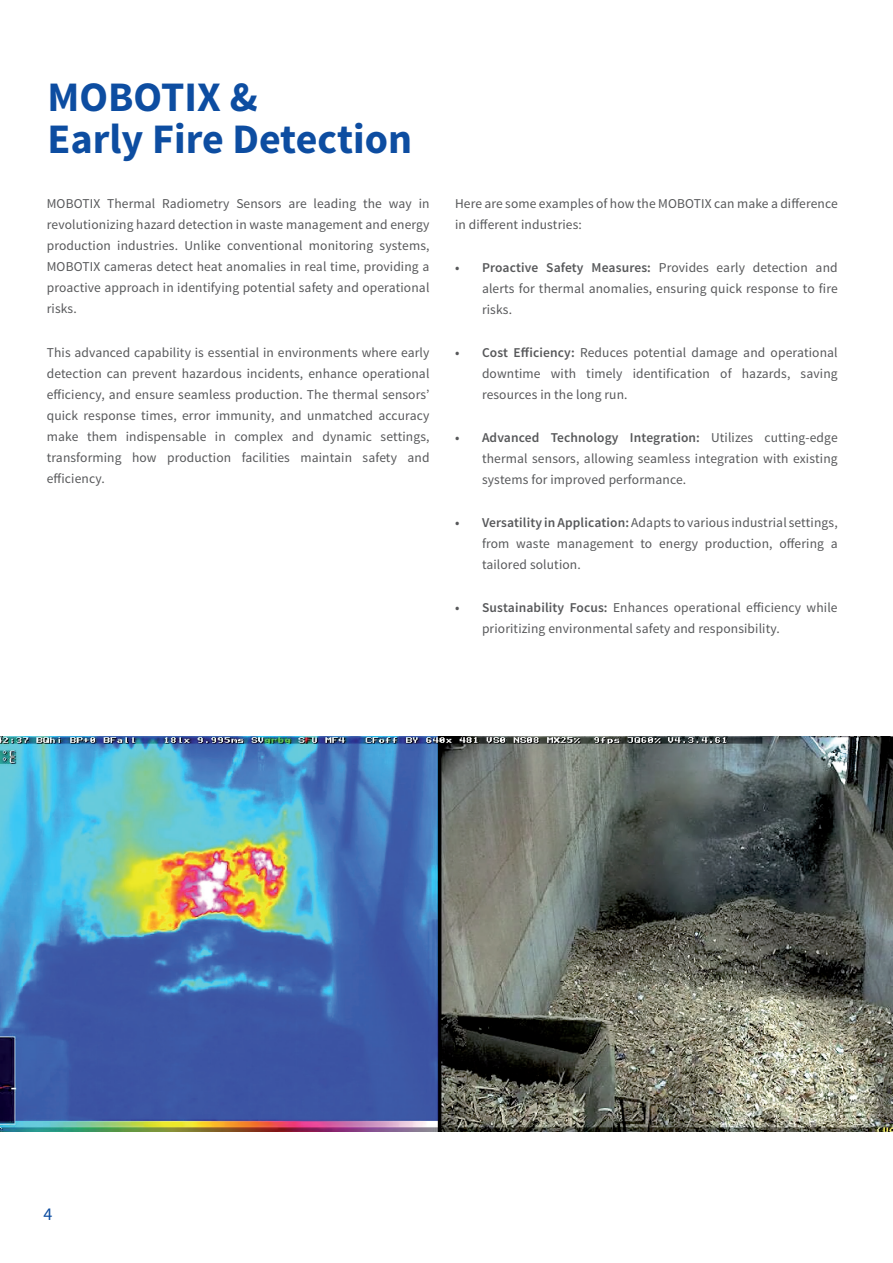
<style>
.page{position:relative;width:893px;height:1263px;background:#fff}
.page>*{position:absolute;margin:0;border:0;box-sizing:border-box;transform-origin:0 0}
.t1{font:700 42px/42px "Source Sans Pro";color:#0d4da1}
.t2{font:18px "Source Sans Pro";color:#0d4da1}
.t3{font:13.5px/21px "Source Sans Pro";letter-spacing:.01em;color:#57585a;text-align:justify}
.s1{font-weight:600}
</style>
<div class="page">
<img style="left:0;top:736px;width:893px;height:395px">
<h1 class="t1" style="left:47px;top:78px;width:366px">MOBOTIX &amp;<br>Early Fire Detection</h1>
<p class="t3" style="left:47px;top:194px;width:384px">MOBOTIX Thermal Radiometry Sensors are leading the way in revolutionizing hazard detection in waste management and energy production industries. Unlike conventional monitoring systems, MOBOTIX cameras detect heat anomalies in real time, providing a proactive approach in identifying potential safety and operational risks.</p>
<p class="t3" style="left:47px;top:342px;width:384px">This advanced capability is essential in environments where early detection can prevent hazardous incidents, enhance operational efficiency, and ensure seamless production. The thermal sensors’ quick response times, error immunity, and unmatched accuracy make them indispensable in complex and dynamic settings, transforming how production facilities maintain safety and efficiency.</p>
<p class="t3" style="left:455px;top:194px;width:384px">Here are some examples of how the MOBOTIX can make a difference in different industries:</p>
<p class="t3" style="left:482px;top:257px;width:357px;text-indent:-27px"><span class="s1">• Proactive Safety Measures:</span> Provides early detection and alerts for thermal anomalies, ensuring quick response to fire risks.</p>
<p class="t3" style="left:482px;top:343px;width:357px;text-indent:-27px"><span class="s1">• Cost Efficiency:</span> Reduces potential damage and operational downtime with timely identification of hazards, saving resources in the long run.</p>
<p class="t3" style="left:482px;top:428px;width:357px;text-indent:-27px"><span class="s1">• Advanced Technology Integration:</span> Utilizes cutting-edge thermal sensors, allowing seamless integration with existing systems for improved performance.</p>
<p class="t3" style="left:482px;top:513px;width:357px;text-indent:-27px"><span class="s1">• Versatility in Application:</span> Adapts to various industrial settings, from waste management to energy production, offering a tailored solution.</p>
<p class="t3" style="left:482px;top:598px;width:357px;text-indent:-27px"><span class="s1">• Sustainability Focus:</span> Enhances operational efficiency while prioritizing environmental safety and responsibility.</p>
<h2 class="t2" style="left:44px;top:1202px;width:10px">4</h2>
</div>
